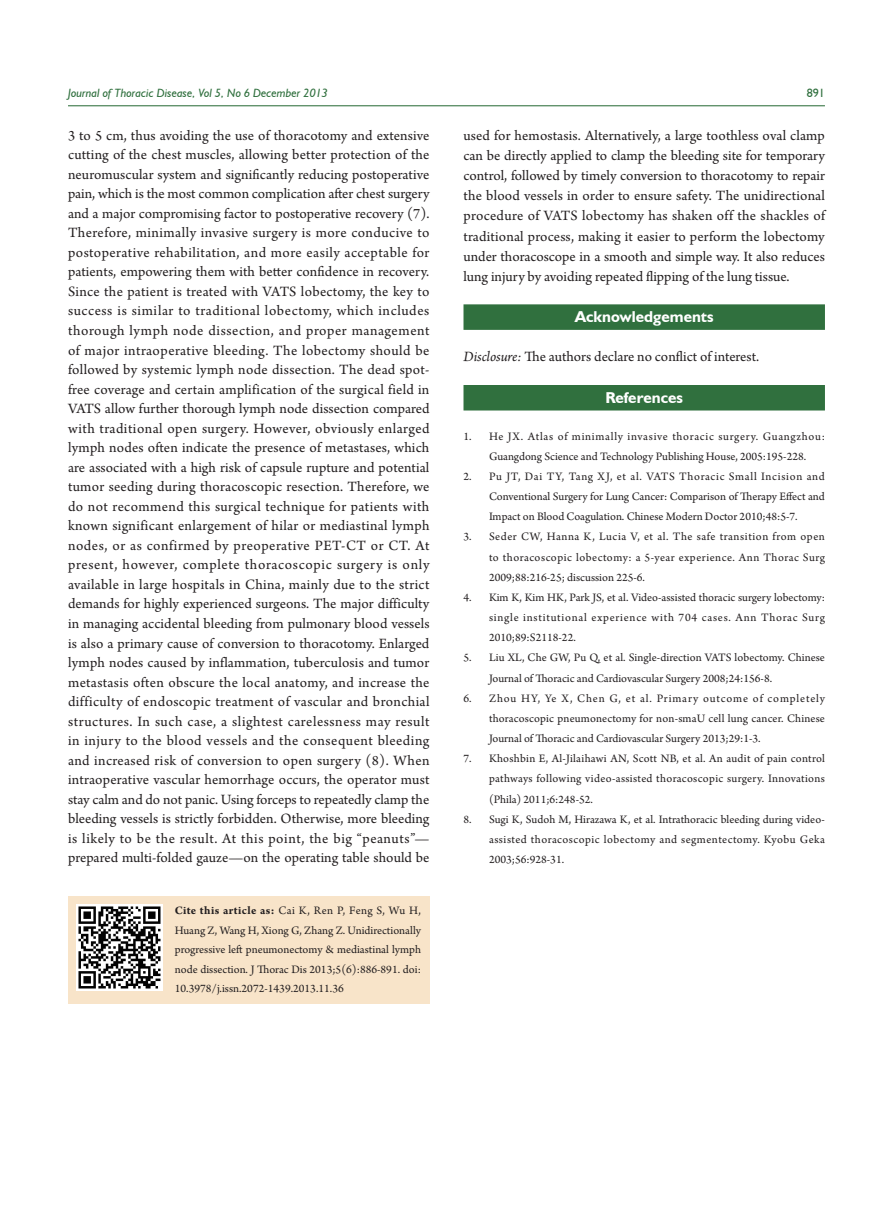
<style>
.page{position:relative;width:893px;height:1212px;background:#fff}
.page>*{position:absolute;margin:0;border:0;box-sizing:border-box;transform-origin:0 0}
.t1{font:700 15.75px "Humanist 521 BT";color:#fff}
.t2{font:15px/19.5px "Arno Pro";color:#231f20;text-align:justify}
.t3{font:12px/20.1px "Arno Pro";color:#231f20;text-align:justify}
.t4{font:italic 12px "Humanist 521 BT";color:#30703e}
.t5{font:12px "Humanist 521 BT";color:#30703e}
.s1{font-style:italic}
.s2{font-weight:700}
</style>
<div class="page">
<hr style="left:68px;top:105px;width:757px;height:1px;background:#30703e">
<div style="left:463px;top:304px;width:362px;height:26px;background:#30703e"></div>
<div style="left:463px;top:385px;width:362px;height:25px;background:#30703e"></div>
<div style="left:68px;top:896px;width:361px;height:107px;background:#f8e4c9"></div>
<img style="left:77px;top:904px;width:85px;height:86px">
<p class="t4" style="left:68px;top:86px;width:261px">Journal of Thoracic Disease, Vol 5, No 6 December 2013</p>
<p class="t5" style="left:807px;top:86px;width:20px">891</p>
<p class="t2" style="left:68px;top:126px;width:363px">3 to 5 cm, thus avoiding the use of thoracotomy and extensive cutting of the chest muscles, allowing better protection of the neuromuscular system and significantly reducing postoperative pain, which is the most common complication after chest surgery and a major compromising factor to postoperative recovery (7).<br>Therefore, minimally invasive surgery is more conducive to postoperative rehabilitation, and more easily acceptable for patients, empowering them with better confidence in recovery.<br>Since the patient is treated with VATS lobectomy, the key to success is similar to traditional lobectomy, which includes thorough lymph node dissection, and proper management of major intraoperative bleeding. The lobectomy should be followed by systemic lymph node dissection. The dead spot&shy;free coverage and certain amplification of the surgical field in VATS allow further thorough lymph node dissection compared with traditional open surgery. However, obviously enlarged lymph nodes often indicate the presence of metastases, which are associated with a high risk of capsule rupture and potential tumor seeding during thoracoscopic resection. Therefore, we do not recommend this surgical technique for patients with known significant enlargement of hilar or mediastinal lymph nodes, or as confirmed by preoperative PET-CT or CT. At present, however, complete thoracoscopic surgery is only available in large hospitals in China, mainly due to the strict demands for highly experienced surgeons. The major difficulty in managing accidental bleeding from pulmonary blood vessels is also a primary cause of conversion to thoracotomy. Enlarged lymph nodes caused by inflammation, tuberculosis and tumor metastasis often obscure the local anatomy, and increase the difficulty of endoscopic treatment of vascular and bronchial structures. In such case, a slightest carelessness may result in injury to the blood vessels and the consequent bleeding and increased risk of conversion to open surgery (8). When intraoperative vascular hemorrhage occurs, the operator must stay calm and do not panic. Using forceps to repeatedly clamp the bleeding vessels is strictly forbidden. Otherwise, more bleeding is likely to be the result. At this point, the big “peanuts”— prepared multi-folded gauze—on the operating table should be</p>
<p class="t2" style="left:463px;top:126px;width:363px;line-height:20.1px">used for hemostasis. Alternatively, a large toothless oval clamp can be directly applied to clamp the bleeding site for temporary control, followed by timely conversion to thoracotomy to repair the blood vessels in order to ensure safety. The unidirectional procedure of VATS lobectomy has shaken off the shackles of traditional process, making it easier to perform the lobectomy under thoracoscope in a smooth and simple way. It also reduces lung injury by avoiding repeated flipping of the lung tissue.</p>
<p class="t1" style="left:575px;top:307px;width:140px">Acknowledgements</p>
<p class="t2" style="left:463px;top:348px;width:297px"><span class="s1">Disclosure:</span> The authors declare no conflict of interest.</p>
<p class="t1" style="left:605px;top:388px;width:79px">References</p>
<p class="t3" style="left:463px;top:427px;width:363px;text-align:center">1. He JX. Atlas of minimally invasive thoracic surgery. Guangzhou:<br>Guangdong Science and Technology Publishing House, 2005:195-228.</p>
<p class="t3" style="left:489px;top:467px;width:337px;text-indent:-26px">2. Pu JT, Dai TY, Tang XJ, et al. VATS Thoracic Small Incision and Conventional Surgery for Lung Cancer: Comparison of Therapy Effect and Impact on Blood Coagulation. Chinese Modern Doctor 2010;48:5-7.</p>
<p class="t3" style="left:489px;top:527px;width:337px;text-indent:-26px">3. Seder CW, Hanna K, Lucia V, et al. The safe transition from open to thoracoscopic lobectomy: a 5-year experience. Ann Thorac Surg 2009;88:216-25; discussion 225-6.</p>
<p class="t3" style="left:489px;top:588px;width:337px;text-indent:-26px">4. Kim K, Kim HK, Park JS, et al. Video-assisted thoracic surgery lobectomy: single institutional experience with 704 cases. Ann Thorac Surg 2010;89:S2118-22.</p>
<p class="t3" style="left:489px;top:648px;width:337px;text-indent:-26px">5. Liu XL, Che GW, Pu Q, et al. Single-direction VATS lobectomy. Chinese<br>Journal of Thoracic and Cardiovascular Surgery 2008;24:156-8.</p>
<p class="t3" style="left:489px;top:689px;width:337px;text-indent:-26px">6. Zhou HY, Ye X, Chen G, et al. Primary outcome of completely thoracoscopic pneumonectomy for non-smaU cell lung cancer. Chinese Journal of Thoracic and Cardiovascular Surgery 2013;29:1-3.</p>
<p class="t3" style="left:489px;top:749px;width:337px;text-indent:-26px">7. Khoshbin E, Al-Jilaihawi AN, Scott NB, et al. An audit of pain control pathways following video-assisted thoracoscopic surgery. Innovations (Phila) 2011;6:248-52.</p>
<p class="t3" style="left:489px;top:810px;width:337px;text-indent:-26px">8. Sugi K, Sudoh M, Hirazawa K, et al. Intrathoracic bleeding during video&shy;assisted thoracoscopic lobectomy and segmentectomy. Kyobu Geka 2003;56:928-31.</p>
<p class="t3" style="left:175px;top:901px;width:248px;line-height:19.5px"><span class="s2">Cite this article as:</span> Cai K, Ren P, Feng S, Wu H, Huang Z, Wang H, Xiong G, Zhang Z. Unidirectionally progressive left pneumonectomy &amp; mediastinal lymph node dissection. J Thorac Dis 2013;5(6):886-891. doi:<br>10.3978/j.issn.2072-1439.2013.11.36</p>
</div>
